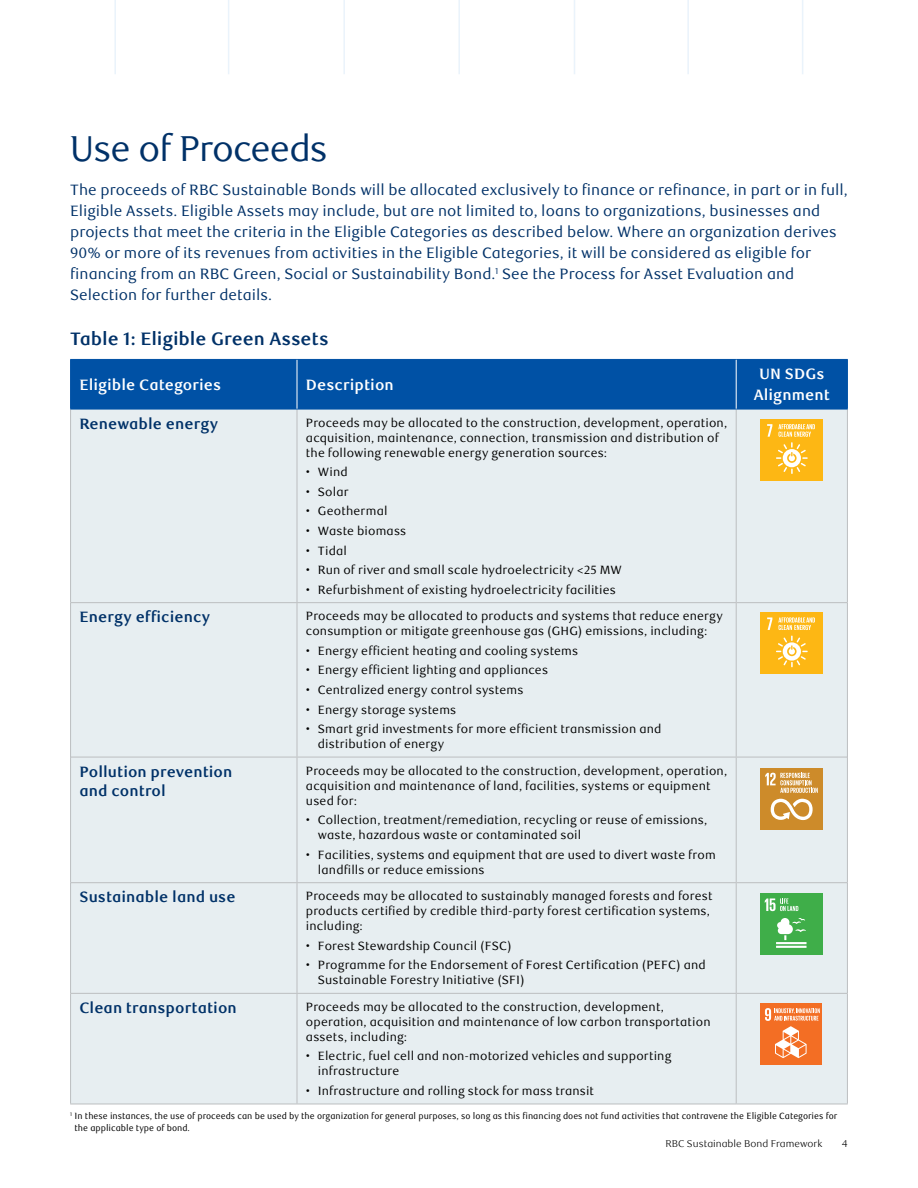
<style>
.page{position:relative;width:918px;height:1188px;background:#fff}
.page>*{position:absolute;margin:0;border:0;box-sizing:border-box;transform-origin:0 0}
.t1{font:36px "RBC Display";letter-spacing:-.01em;color:#003168}
.t2{font:700 18px "RBC Text";letter-spacing:-.005em;color:#003168}
.t3{font:15px/21px "RBC Text";letter-spacing:.005em;color:#003168}
.t4{font:700 15px/19.5px "RBC Text";letter-spacing:.005em;color:#003168}
.t5{font:700 15px/21px "RBC Text";letter-spacing:.005em;color:#fff;text-align:center}
.t6{font:12px/15px "RBC Text";letter-spacing:.015em;color:#000}
.t7{font:300 9.75px "RBC Text";color:#000}
.t8{font:9px/12px "RBC Text Cond";color:#000}
</style>
<div class="page">
<div style="left:71px;top:360px;width:776px;height:49px;background:#0051a5"></div>
<div style="left:71px;top:410px;width:776px;height:694px;background:#e7eef1"></div>
<hr style="left:70px;top:409px;width:1px;height:194px;background:#bcbec0">
<hr style="left:297px;top:409px;width:1px;height:193px;background:#bcbec0">
<hr style="left:736px;top:409px;width:1px;height:193px;background:#bcbec0">
<hr style="left:847px;top:409px;width:1px;height:194px;background:#bcbec0">
<hr style="left:70px;top:603px;width:1px;height:154px;background:#bcbec0">
<hr style="left:297px;top:603px;width:1px;height:154px;background:#bcbec0">
<hr style="left:736px;top:603px;width:1px;height:154px;background:#bcbec0">
<hr style="left:847px;top:603px;width:1px;height:154px;background:#bcbec0">
<hr style="left:70px;top:757px;width:1px;height:126px;background:#bcbec0">
<hr style="left:297px;top:757px;width:1px;height:125px;background:#bcbec0">
<hr style="left:736px;top:757px;width:1px;height:125px;background:#bcbec0">
<hr style="left:847px;top:757px;width:1px;height:126px;background:#bcbec0">
<hr style="left:70px;top:883px;width:1px;height:110px;background:#bcbec0">
<hr style="left:297px;top:883px;width:1px;height:110px;background:#bcbec0">
<hr style="left:736px;top:883px;width:1px;height:110px;background:#bcbec0">
<hr style="left:847px;top:883px;width:1px;height:110px;background:#bcbec0">
<hr style="left:70px;top:993px;width:1px;height:111px;background:#bcbec0">
<hr style="left:297px;top:994px;width:1px;height:110px;background:#bcbec0">
<hr style="left:736px;top:994px;width:1px;height:110px;background:#bcbec0">
<hr style="left:847px;top:993px;width:1px;height:111px;background:#bcbec0">
<hr style="left:71px;top:602px;width:226px;height:1px;background:#bcbec0">
<hr style="left:297px;top:602px;width:439px;height:1px;background:#bcbec0">
<hr style="left:736px;top:602px;width:111px;height:1px;background:#bcbec0">
<hr style="left:71px;top:757px;width:226px;height:1px;background:#bcbec0">
<hr style="left:297px;top:757px;width:439px;height:1px;background:#bcbec0">
<hr style="left:736px;top:757px;width:111px;height:1px;background:#bcbec0">
<hr style="left:71px;top:882px;width:226px;height:1px;background:#bcbec0">
<hr style="left:297px;top:882px;width:439px;height:1px;background:#bcbec0">
<hr style="left:736px;top:882px;width:111px;height:1px;background:#bcbec0">
<hr style="left:71px;top:993px;width:226px;height:1px;background:#bcbec0">
<hr style="left:297px;top:993px;width:439px;height:1px;background:#bcbec0">
<hr style="left:736px;top:993px;width:111px;height:1px;background:#bcbec0">
<hr style="left:70px;top:1104px;width:227px;height:1px;background:#bcbec0">
<hr style="left:297px;top:1104px;width:439px;height:1px;background:#bcbec0">
<hr style="left:736px;top:1104px;width:112px;height:1px;background:#bcbec0">
<hr style="left:70px;top:359px;width:227px;height:1px;background:#0051a5">
<hr style="left:70px;top:360px;width:1px;height:49px;background:#0051a5">
<hr style="left:297px;top:359px;width:439px;height:1px;background:#0051a5">
<hr style="left:736px;top:359px;width:112px;height:1px;background:#0051a5">
<hr style="left:847px;top:360px;width:1px;height:49px;background:#0051a5">
<hr style="left:70px;top:409px;width:227px;height:1px;background:#0051a5">
<hr style="left:297px;top:409px;width:439px;height:1px;background:#0051a5">
<hr style="left:736px;top:409px;width:112px;height:1px;background:#0051a5">
<hr style="left:297px;top:360px;width:1px;height:49px;background:#fff">
<hr style="left:736px;top:360px;width:1px;height:49px;background:#fff">
<div style="left:761px;top:420px;width:62px;height:61px;background:#fdb714"></div>
<svg style="left:767px;top:424px;width:48px;height:50px"></svg>
<div style="left:761px;top:613px;width:62px;height:61px;background:#fdb714"></div>
<svg style="left:767px;top:617px;width:5px;height:13px"></svg>
<svg style="left:778px;top:617px;width:37px;height:13px"></svg>
<svg style="left:776px;top:636px;width:32px;height:31px"></svg>
<div style="left:761px;top:769px;width:62px;height:61px;background:#cd8b2a"></div>
<svg style="left:771px;top:799px;width:42px;height:21px"></svg>
<svg style="left:765px;top:773px;width:53px;height:20px"></svg>
<div style="left:760px;top:894px;width:62px;height:61px;background:#3fae49"></div>
<hr style="left:776px;top:942px;width:31px;height:2px;background:#fff">
<hr style="left:776px;top:946px;width:31px;height:2px;background:#fff">
<svg style="left:777px;top:918px;width:29px;height:22px"></svg>
<svg style="left:765px;top:898px;width:33px;height:13px"></svg>
<div style="left:760px;top:1004px;width:62px;height:61px;background:#f36e24"></div>
<svg style="left:765px;top:1008px;width:55px;height:50px"></svg>
<hr style="left:114px;top:1px;width:2px;height:73px;background:#eaf3fb">
<hr style="left:228px;top:1px;width:1px;height:73px;background:#eaf3fb">
<hr style="left:343px;top:1px;width:2px;height:73px;background:#eaf3fb">
<hr style="left:458px;top:1px;width:2px;height:73px;background:#eaf3fb">
<hr style="left:574px;top:1px;width:1px;height:73px;background:#eaf3fb">
<hr style="left:687px;top:1px;width:2px;height:73px;background:#eaf3fb">
<hr style="left:802px;top:1px;width:1px;height:73px;background:#eaf3fb">
<h1 class="t1" style="left:70px;top:128px;width:259px">Use of Proceeds</h1>
<p class="t3" style="left:70px;top:180px;width:779px">The proceeds of RBC Sustainable Bonds will be allocated exclusively to finance or refinance, in part or in full, Eligible Assets. Eligible Assets may include, but are not limited to, loans to organizations, businesses and projects that meet the criteria in the Eligible Categories as described below. Where an organization derives 90% or more of its revenues from activities in the Eligible Categories, it will be considered as eligible for financing from an RBC Green, Social or Sustainability Bond.<sup>1</sup> See the Process for Asset Evaluation and Selection for further details.</p>
<h2 class="t2" style="left:70px;top:328px;width:260px">Table 1: Eligible Green Assets</h2>
<p class="t5" style="left:79px;top:374px;width:143px">Eligible Categories</p>
<p class="t5" style="left:306px;top:374px;width:89px">Description</p>
<p class="t5" style="left:754px;top:364px;width:78px">UN SDGs<br>Alignment</p>
<p class="t4" style="left:79px;top:414px;width:140px">Renewable energy</p>
<p class="t6" style="left:306px;top:415px;width:423px">Proceeds may be allocated to the construction, development, operation, acquisition, maintenance, connection, transmission and distribution of the following renewable energy generation sources:</p>
<p class="t6" style="left:306px;top:465px;width:43px">• Wind</p>
<p class="t6" style="left:306px;top:484px;width:44px">• Solar</p>
<p class="t6" style="left:306px;top:504px;width:83px">• Geothermal</p>
<p class="t6" style="left:306px;top:524px;width:102px">• Waste biomass</p>
<p class="t6" style="left:306px;top:543px;width:43px">• Tidal</p>
<p class="t6" style="left:306px;top:563px;width:318px">• Run of river and small scale hydroelectricity &lt;25 MW</p>
<p class="t6" style="left:306px;top:582px;width:312px">• Refurbishment of existing hydroelectricity facilities</p>
<p class="t4" style="left:79px;top:608px;width:132px">Energy efficiency</p>
<p class="t6" style="left:306px;top:609px;width:419px">Proceeds may be allocated to products and systems that reduce energy consumption or mitigate greenhouse gas (GHG) emissions, including:</p>
<p class="t6" style="left:306px;top:643px;width:274px">• Energy efficient heating and cooling systems</p>
<p class="t6" style="left:306px;top:663px;width:244px">• Energy efficient lighting and appliances</p>
<p class="t6" style="left:306px;top:683px;width:219px">• Centralized energy control systems</p>
<p class="t6" style="left:306px;top:702px;width:152px">• Energy storage systems</p>
<p class="t6" style="left:318px;top:722px;width:345px;text-indent:-12px">• Smart grid investments for more efficient transmission and distribution of energy</p>
<p class="t4" style="left:79px;top:762px;width:154px">Pollution prevention and control</p>
<p class="t6" style="left:306px;top:763px;width:423px">Proceeds may be allocated to the construction, development, operation, acquisition and maintenance of land, facilities, systems or equipment used for:</p>
<p class="t6" style="left:318px;top:813px;width:391px;text-indent:-12px">• Collection, treatment/remediation, recycling or reuse of emissions, waste, hazardous waste or contaminated soil</p>
<p class="t6" style="left:318px;top:847px;width:399px;text-indent:-12px">• Facilities, systems and equipment that are used to divert waste from landfills or reduce emissions</p>
<p class="t4" style="left:79px;top:888px;width:158px">Sustainable land use</p>
<p class="t6" style="left:306px;top:889px;width:408px">Proceeds may be allocated to sustainably managed forests and forest products certified by credible third-party forest certification systems, including:</p>
<p class="t6" style="left:306px;top:938px;width:207px">• Forest Stewardship Council (FSC)</p>
<p class="t6" style="left:318px;top:958px;width:389px;text-indent:-12px">• Programme for the Endorsement of Forest Certification (PEFC) and<br>Sustainable Forestry Initiative (SFI)</p>
<p class="t4" style="left:79px;top:999px;width:159px">Clean transportation</p>
<p class="t6" style="left:306px;top:1000px;width:406px">Proceeds may be allocated to the construction, development, operation, acquisition and maintenance of low carbon transportation assets, including:</p>
<p class="t6" style="left:318px;top:1049px;width:355px;text-indent:-12px">• Electric, fuel cell and non-motorized vehicles and supporting infrastructure</p>
<p class="t6" style="left:306px;top:1084px;width:290px">• Infrastructure and rolling stock for mass transit</p>
<p class="t8" style="left:74px;top:1110px;width:765px;text-indent:-4px"><sup>1</sup> In these instances, the use of proceeds can be used by the organization for general purposes, so long as this financing does not fund activities that contravene the Eligible Categories for the applicable type of bond.</p>
<p class="t7" style="left:665px;top:1138px;width:158px">RBC Sustainable Bond Framework</p>
<p class="t7" style="left:842px;top:1138px;width:7px">4</p>
</div>
